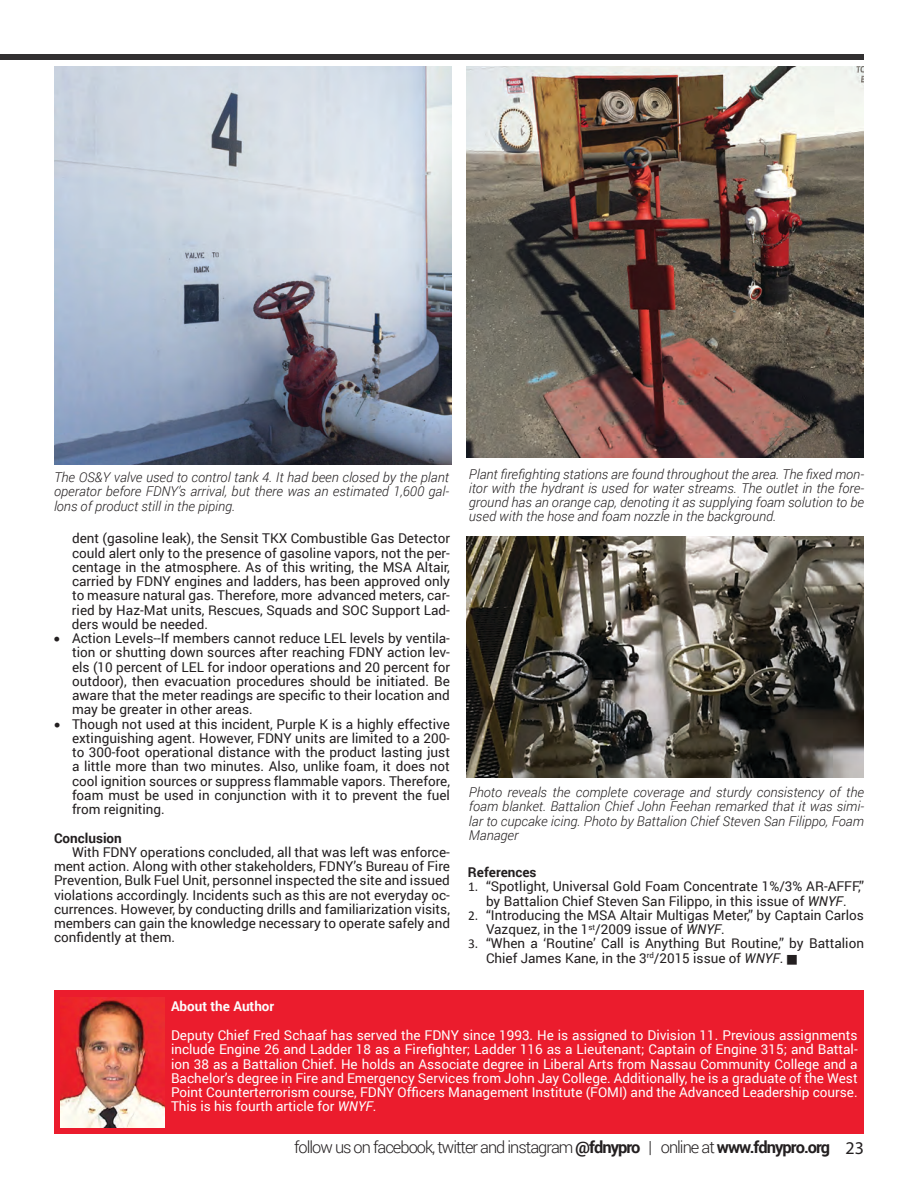
<style>
.page{position:relative;width:918px;height:1188px;background:#fff}
.page>*{position:absolute;margin:0;border:0;box-sizing:border-box;transform-origin:0 0}
.t1{font:300 16.5px "Roboto";letter-spacing:-.06em;color:#231f20}
.t2{font:13.5px/14.2px "Roboto";color:#231f20;text-align:justify}
.t3{font:italic 300 13.5px/14.2px "Roboto";color:#231f20;text-align:justify}
.t4{font:13.5px/14.2px "Roboto";color:#fff;text-align:justify}
.t5{font:700 13.5px "Roboto";color:#231f20}
.Main_Text{font:700 13.5px "Roboto";color:#fcfcfc}
.s1{font-family:"Calibri"}
.s2{font-style:italic}
.s3{font-weight:700}
.s4{font-family:"Myriad Pro";font-weight:400;font-size:18px}
</style>
<div class="page">
<svg style="left:650px;top:1141px;width:1px;height:14px"></svg>
<div style="left:54px;top:991px;width:810px;height:143px;background:#eb1c2d"></div>
<img style="left:60px;top:997px;width:105px;height:131px">
<img style="left:54px;top:67px;width:398px;height:397px">
<img style="left:466px;top:67px;width:398px;height:390px">
<img style="left:466px;top:536px;width:398px;height:242px">
<div style="left:0;top:54px;width:864px;height:6px;background:#323031"></div>
<p class="t3" style="left:54px;top:470px;width:397px">The OS&amp;Y valve used to control tank 4. It had been closed by the plant operator before FDNY’s arrival, but there was an estimated 1,600 gal&shy;lons of product still in the piping.</p>
<p class="t3" style="left:469px;top:466px;width:397px">Plant firefighting stations are found throughout the area. The fixed mon&shy;itor with the hydrant is used for water streams. The outlet in the fore&shy;ground has an orange cap, denoting it as supplying foam solution to be used with the hose and foam nozzle in the background.</p>
<p class="t2" style="left:72px;top:531px;width:380px">dent (gasoline leak), the Sensit TKX Combustible Gas Detector could alert only to the presence of gasoline vapors, not the per&shy;centage in the atmosphere. As of this writing, the MSA Altair, carried by FDNY engines and ladders, has been approved only to measure natural gas. Therefore, more advanced meters, car&shy;ried by Haz-Mat units, Rescues, Squads and SOC Support Lad&shy;ders would be needed.</p>
<p class="t2" style="left:72px;top:631px;width:380px;text-indent:-18px">• Action Levels--If members cannot reduce LEL levels by ventila&shy;tion or shutting down sources after reaching FDNY action lev&shy;els (10 percent of LEL for indoor operations and 20 percent for outdoor), then evacuation procedures should be initiated. Be aware that the meter readings are specific to their location and may be greater in other areas.</p>
<p class="t2" style="left:72px;top:716px;width:380px;text-indent:-18px">• Though not used at this incident, Purple K is a highly effective extinguishing agent. However, FDNY units are limited to a 200- to 300-foot operational distance with the product lasting just a little more than two minutes. Also, unlike foam, it does not cool ignition sources or suppress flammable vapors. Therefore, foam must be used in conjunction with it to prevent the fuel from reigniting.</p>
<p class="t5" style="left:54px;top:828px;width:69px">Conclusion</p>
<p class="t2" style="left:54px;top:844px;width:398px;text-indent:18px">With FDNY operations concluded, all that was left was enforce&shy;ment action. Along with other stakeholders, FDNY’s Bureau of Fire Prevention, Bulk Fuel Unit, personnel inspected the site and issued violations accordingly. Incidents such as this are not everyday oc&shy;currences. However, by conducting drills and familiarization visits, members can gain the knowledge necessary to operate safely and confidently at them.</p>
<p class="t3" style="left:469px;top:785px;width:397px">Photo reveals the complete coverage and sturdy consistency of the foam blanket. Battalion Chief John Feehan remarked that it was simi&shy;lar to cupcake icing. Photo by Battalion Chief Steven San Filippo, Foam Manager</p>
<p class="t5" style="left:468px;top:863px;width:70px">References</p>
<p class="t2" style="left:468px;top:879px;width:397px;text-align:center"><span class="s1">1.</span> “Spotlight, Universal Gold Foam Concentrate 1%/3% AR-AFFF,” by Battalion Chief Steven San Filippo, in this issue of <span class="s2">WNYF</span>.</p>
<p class="t2" style="left:486px;top:908px;width:379px;text-indent:-18px"><span class="s1">2.</span> “Introducing the MSA Altair Multigas Meter,” by Captain Carlos<br>Vazquez, in the 1<sup>st</sup>/2009 issue of <span class="s2">WNYF</span>.</p>
<p class="t2" style="left:486px;top:936px;width:380px;text-indent:-18px"><span class="s1">3.</span> “When a ‘Routine’ Call is Anything But Routine,” by Battalion<br>Chief James Kane, in the 3<sup>rd</sup>/2015 issue of <span class="s2">WNYF</span>. ■</p>
<p class="Main_Text" style="left:171px;top:997px;width:105px">About the Author</p>
<p class="t4" style="left:171px;top:1028px;width:688px">Deputy Chief Fred Schaaf has served the FDNY since 1993. He is assigned to Division 11. Previous assignments include Engine 26 and Ladder 18 as a Firefighter; Ladder 116 as a Lieutenant; Captain of Engine 315; and Battal&shy;ion 38 as a Battalion Chief. He holds an Associate degree in Liberal Arts from Nassau Community College and a Bachelor’s degree in Fire and Emergency Services from John Jay College. Additionally, he is a graduate of the West Point Counterterrorism course, FDNY Officers Management Institute (FOMI) and the Advanced Leadership course.<br>This is his fourth article for <span class="s2">WNYF</span>.</p>
<p class="t1" style="left:294px;top:1136px;width:571px">follow us on facebook, twitter and instagram <span class="s3">@fdnypro</span> online at <span class="s3">www.fdnypro.org</span> <span class="s4">23</span></p>
</div>
